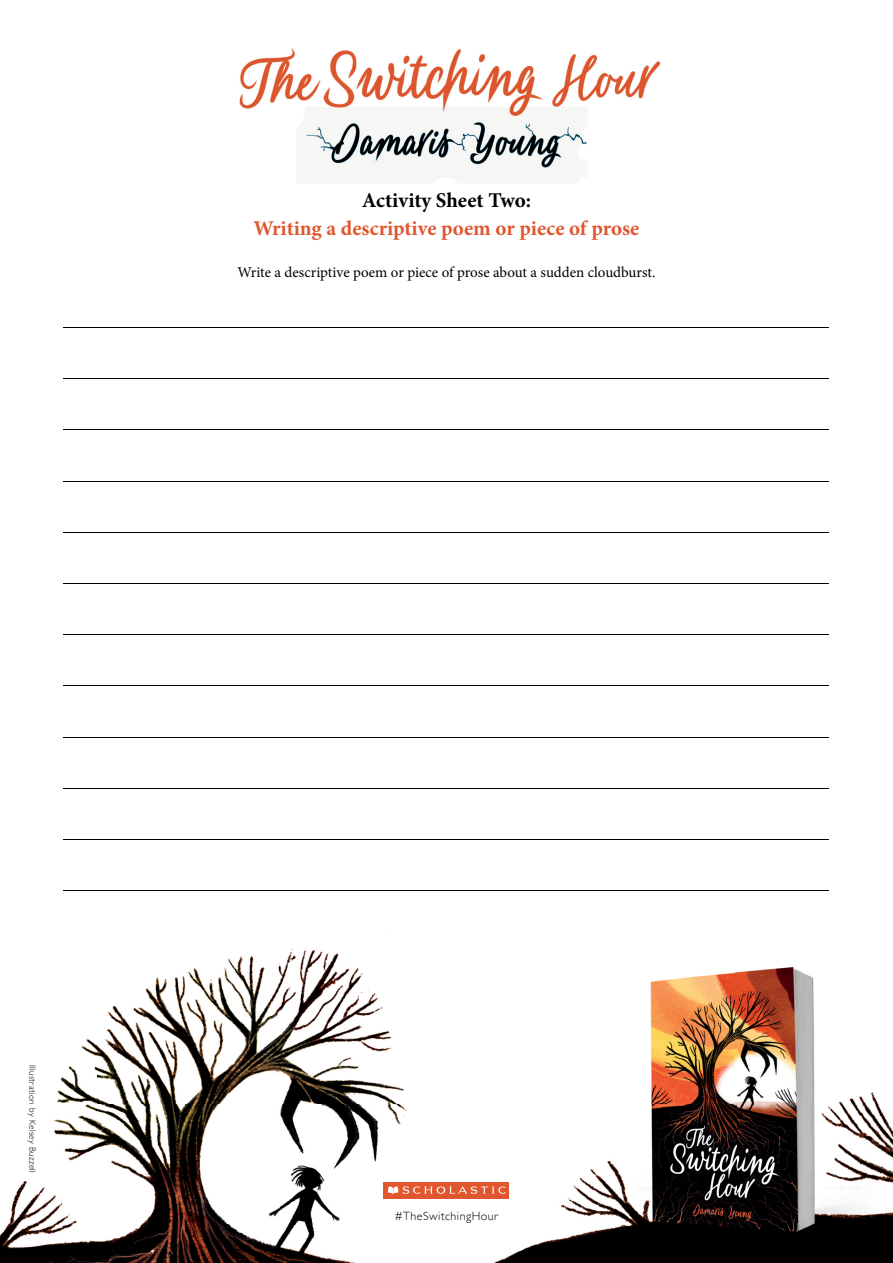
<style>
.page{position:relative;width:893px;height:1263px;background:#fff}
.page>*{position:absolute;margin:0;border:0;box-sizing:border-box;transform-origin:0 0}
.t1{font:700 21px "Minion Pro";color:#e0572f}
.t2{font:700 21px "Minion Pro";letter-spacing:-.005em;color:#000}
.t3{font:15px "Minion Pro";color:#000}
.t4{font:300 12px "Gill Sans";letter-spacing:.04em;color:#000}
.t5{font:300 9px "Gill Sans";letter-spacing:.04em;color:#000}
</style>
<div class="page">
<img style="left:0;top:48px;width:893px;height:1215px">
<div style="left:384px;top:1182px;width:125px;height:17px;background:#e0572f"></div>
<svg style="left:388px;top:1186px;width:118px;height:8px"></svg>
<hr style="left:64px;top:327px;width:765px;height:1px;background:#000">
<hr style="left:64px;top:430px;width:765px;height:1px;background:#000">
<hr style="left:64px;top:532px;width:765px;height:1px;background:#000">
<hr style="left:64px;top:634px;width:765px;height:1px;background:#000">
<hr style="left:64px;top:737px;width:765px;height:1px;background:#000">
<hr style="left:64px;top:839px;width:765px;height:1px;background:#000">
<hr style="left:64px;top:378px;width:765px;height:1px;background:#000">
<hr style="left:64px;top:481px;width:765px;height:1px;background:#000">
<hr style="left:64px;top:583px;width:765px;height:1px;background:#000">
<hr style="left:64px;top:686px;width:765px;height:1px;background:#000">
<hr style="left:64px;top:788px;width:765px;height:1px;background:#000">
<hr style="left:64px;top:891px;width:765px;height:1px;background:#000">
<h1 class="t2" style="left:362px;top:185px;width:171px">Activity Sheet Two:</h1>
<h1 class="t1" style="left:254px;top:213px;width:387px">Writing a descriptive poem or piece of prose</h1>
<p class="t3" style="left:237px;top:263px;width:419px">Write a descriptive poem or piece of prose about a sudden cloudburst.</p>
<p class="t5" style="left:40px;top:1064px;width:110px;rotate:90deg">Illustration by Kelsey Buzzell</p>
<p class="t4" style="left:395px;top:1207px;width:105px">#TheSwitchingHour</p>
</div>
